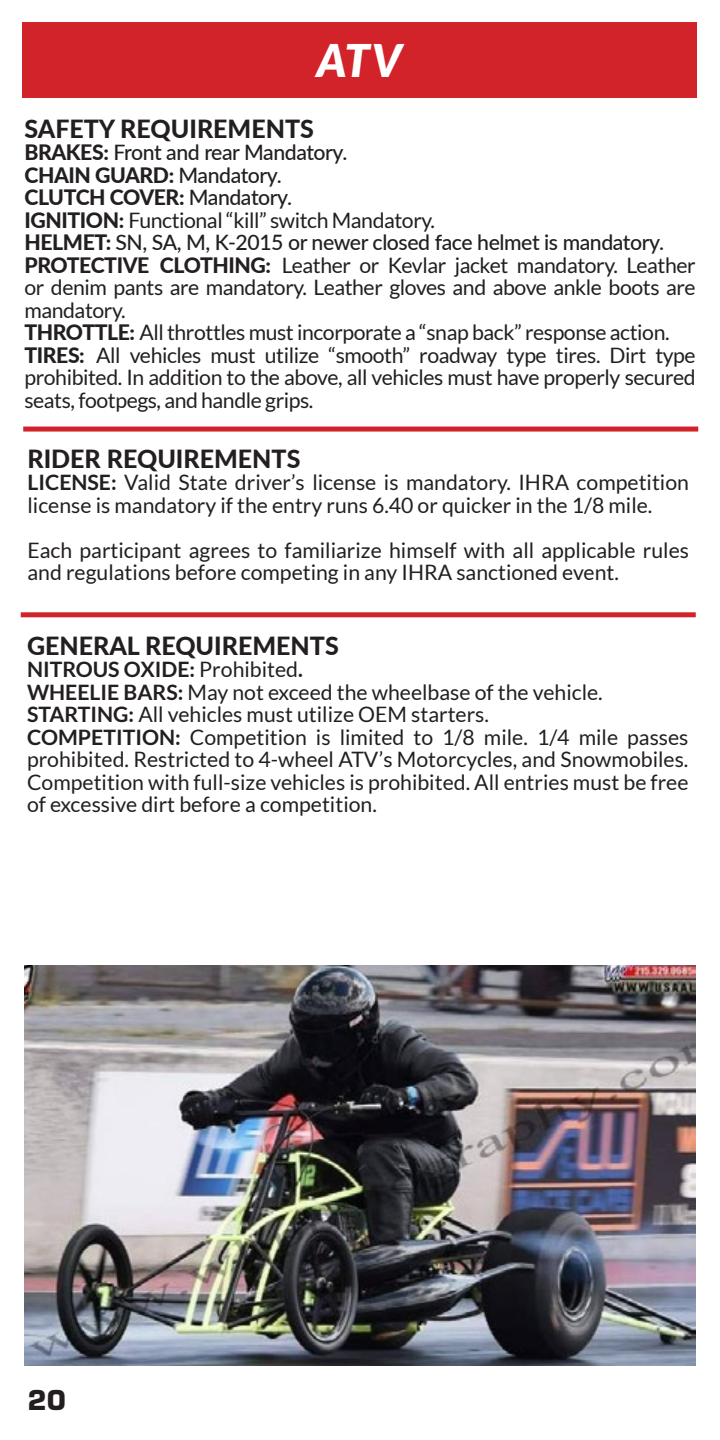
<style>
.page{position:relative;width:720px;height:1440px;background:#fff}
.page>*{position:absolute;margin:0;border:0;box-sizing:border-box;transform-origin:0 0}
.t1{font:italic 900 45px "Lato";color:#fff}
.t2{font:900 30px "Eurostile";color:#231f20}
.t3{font:800 25px "Lato";color:#231f20}
.t4{font:21.25px/22.5px "Lato";color:#231f20}
.t5{font:21.25px/22.5px "Lato";letter-spacing:-.02em;color:#231f20}
.s1{font-weight:800}
.s2{font-weight:500}
.s3{font-weight:700}
</style>
<div class="page">
<div style="left:23px;top:427px;width:675px;height:5px;background:#d2232a"></div>
<div style="left:21px;top:612px;width:675px;height:5px;background:#d2232a"></div>
<div style="left:22px;top:22px;width:675px;height:76px;background:#d2232a"></div>
<img style="left:24px;top:966px;width:672px;height:399px">
<h1 class="t1" style="left:317px;top:34px;width:87px">ATV</h1>
<p class="t3" style="left:24px;top:110px;width:291px">SAFETY REQUIREMENTS</p>
<p class="t5" style="left:24px;top:141px;width:673px"><span class="s1">BRAKES:</span> <span class="s2">Front and rear Mandatory.<br></span><span class="s1">CHAIN GUARD:</span> <span class="s2">Mandatory.<br></span><span class="s1">CLUTCH COVER:</span> <span class="s2">Mandatory.<br></span><span class="s1">IGNITION:</span> Functional “kill” switch Mandatory.<br><span class="s1">HELMET:</span> <span class="s2">SN, SA, M, K-2015 or newer closed face helmet is mandatory.<br></span><span class="s1">PROTECTIVE CLOTHING:</span> Leather or Kevlar jacket mandatory. Leather or denim pants are mandatory. Leather gloves and above ankle boots are mandatory.<br><span class="s1">THROTTLE:</span> All throttles must incorporate a “snap back” response action.<br><span class="s1">TIRES:</span> All vehicles must utilize “smooth” roadway type tires. Dirt type prohibited. In addition to the above, all vehicles must have properly secured seats, footpegs, and handle grips.</p>
<p class="t3" style="left:27px;top:440px;width:274px">RIDER REQUIREMENTS</p>
<p class="t4" style="left:27px;top:471px;width:663px"><span class="s3">LICENSE:</span> Valid State driver’s license is mandatory. IHRA competition license is mandatory if the entry runs 6.40 or quicker in the 1/8 mile.</p>
<p class="t4" style="left:27px;top:539px;width:663px">Each participant agrees to familiarize himself with all applicable rules and regulations before competing in any IHRA sanctioned event.</p>
<p class="t3" style="left:27px;top:627px;width:313px">GENERAL REQUIREMENTS</p>
<p class="t4" style="left:27px;top:658px;width:663px"><span class="s3">NITROUS OXIDE:</span> Prohibited<span class="s3">.<br>WHEELIE BARS:</span> May not exceed the wheelbase of the vehicle.<br><span class="s3">STARTING:</span> All vehicles must utilize OEM starters.<br><span class="s3">COMPETITION:</span> Competition is limited to 1/8 mile. 1/4 mile passes prohibited. Restricted to 4-wheel ATV’s Motorcycles, and Snowmobiles.<br>Competition with full-size vehicles is prohibited. All entries must be free of excessive dirt before a competition.</p>
<h2 class="t2" style="left:28px;top:1379px;width:40px">20</h2>
</div>
